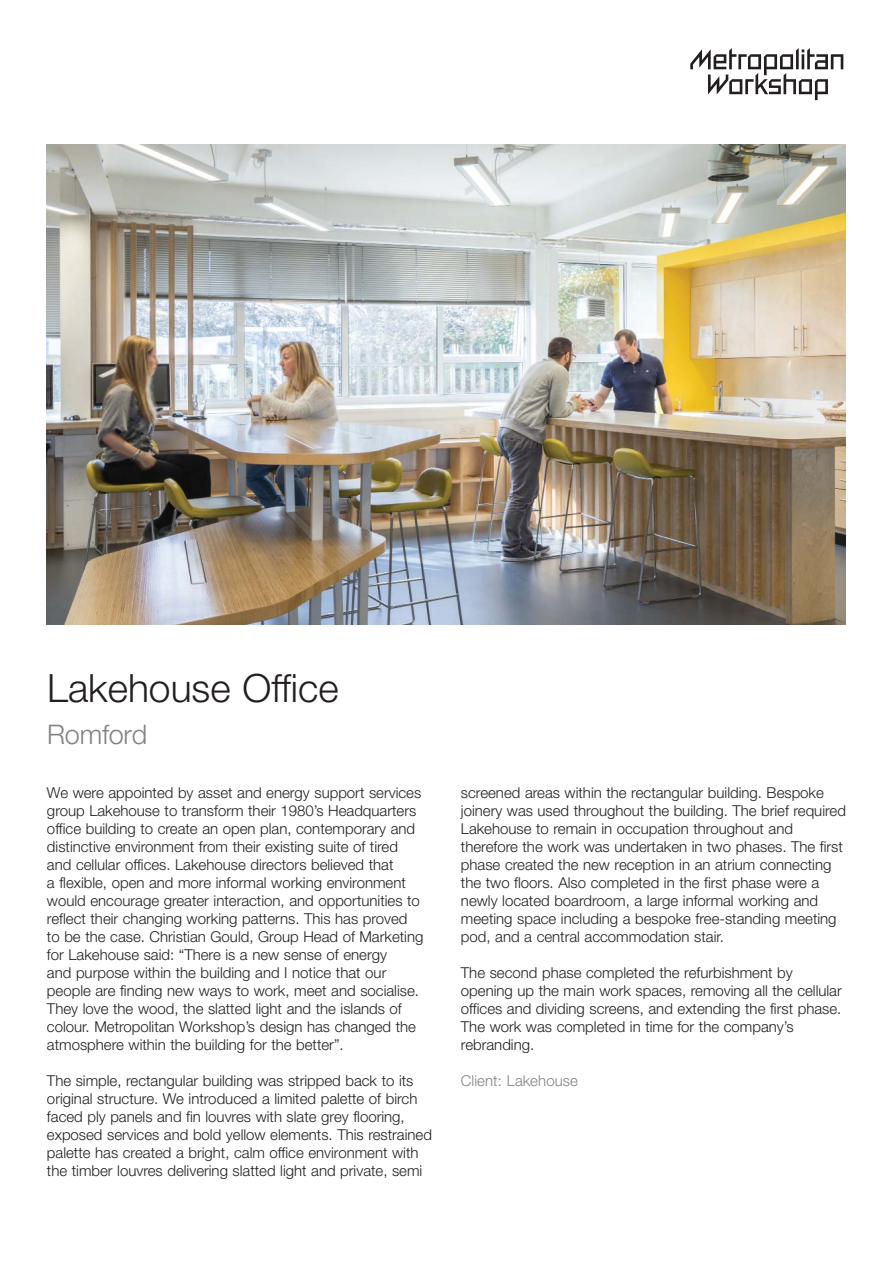
<style>
.page{position:relative;width:893px;height:1263px;background:#fff}
.page>*{position:absolute;margin:0;border:0;box-sizing:border-box;transform-origin:0 0}
.t1{font:300 39px "Helvetica Neue";color:#231f20}
.t2{font:300 27px "Helvetica Neue";letter-spacing:-.005em;color:#808285}
.t3{font:300 15px/18px "Helvetica Neue";color:#231f20}
.t4{font:300 15px "Helvetica Neue";letter-spacing:.005em;color:#808285}
</style>
<div class="page">
<img style="left:47px;top:144px;width:799px;height:480px">
<svg style="left:690px;top:48px;width:153px;height:52px"></svg>
<h1 class="t1" style="left:47px;top:674px;width:293px">Lakehouse Office</h1>
<h2 class="t2" style="left:47px;top:725px;width:102px">Romford</h2>
<p class="t3" style="left:47px;top:786px;width:378px">We were appointed by asset and energy support services group Lakehouse to transform their 1980’s Headquarters office building to create an open plan, contemporary and distinctive environment from their existing suite of tired and cellular offices. Lakehouse directors believed that<br>a flexible, open and more informal working environment would encourage greater interaction, and opportunities to reflect their changing working patterns. This has proved to be the case. Christian Gould, Group Head of Marketing for Lakehouse said: “There is a new sense of energy<br>and purpose within the building and I notice that our people are finding new ways to work, meet and socialise.<br>They love the wood, the slatted light and the islands of colour. Metropolitan Workshop’s design has changed the atmosphere within the building for the better”.</p>
<p class="t3" style="left:47px;top:1074px;width:386px">The simple, rectangular building was stripped back to its original structure. We introduced a limited palette of birch faced ply panels and fin louvres with slate grey flooring, exposed services and bold yellow elements. This restrained palette has created a bright, calm office environment with the timber louvres delivering slatted light and private, semi</p>
<p class="t3" style="left:461px;top:786px;width:387px">screened areas within the rectangular building. Bespoke joinery was used throughout the building. The brief required Lakehouse to remain in occupation throughout and therefore the work was undertaken in two phases. The first phase created the new reception in an atrium connecting the two floors. Also completed in the first phase were a newly located boardroom, a large informal working and meeting space including a bespoke free-standing meeting pod, and a central accommodation stair.</p>
<p class="t3" style="left:461px;top:966px;width:382px">The second phase completed the refurbishment by opening up the main work spaces, removing all the cellular offices and dividing screens, and extending the first phase.<br>The work was completed in time for the company’s rebranding.</p>
<p class="t4" style="left:461px;top:1075px;width:119px">Client: Lakehouse</p>
</div>
